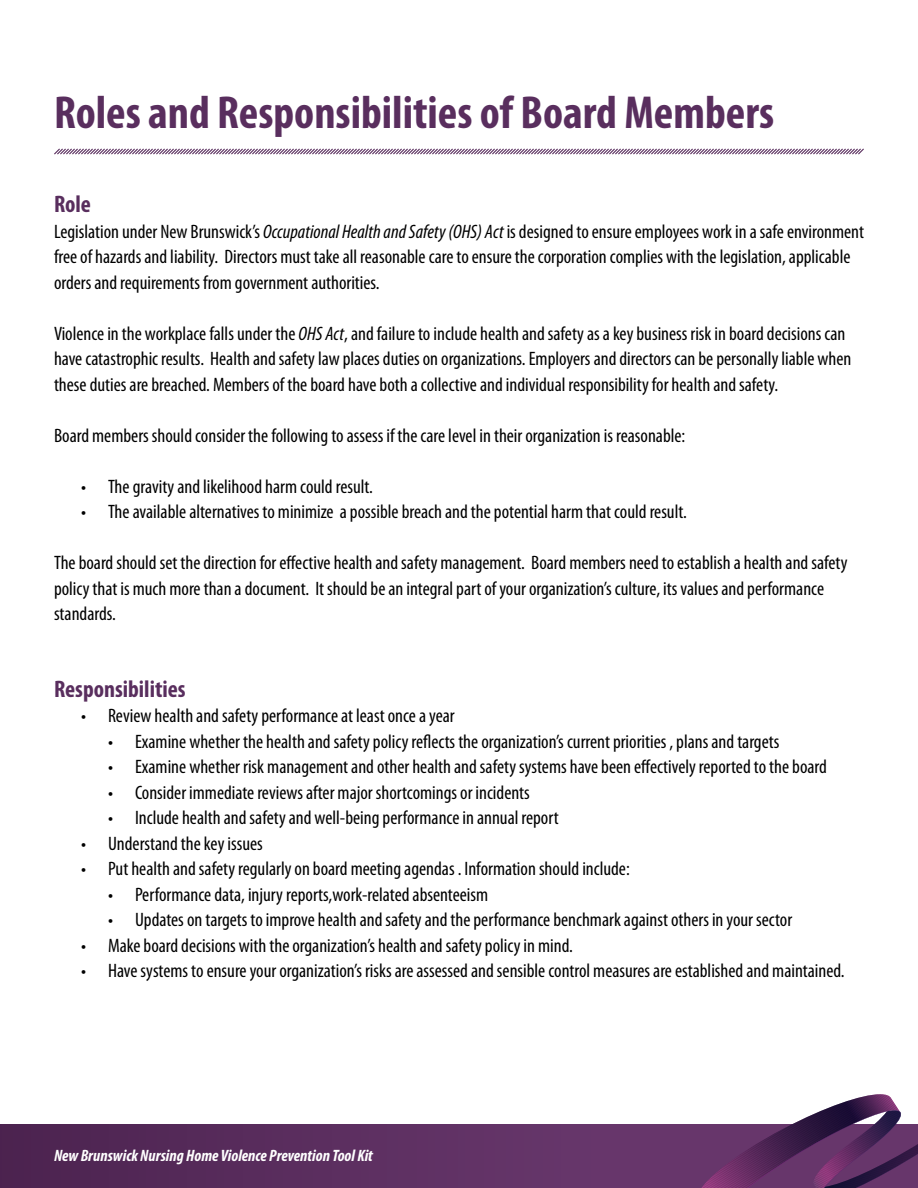
<style>
.page{position:relative;width:918px;height:1188px;background:#fff}
.page>*{position:absolute;margin:0;border:0;box-sizing:border-box;transform-origin:0 0}
.t1{font:700 condensed 46.5px "Myriad Pro";color:#592e5e}
.t2{font:700 condensed 24px "Myriad Pro";color:#592e5e}
.t3{font:condensed 19.5px/25.5px "Myriad Pro";color:#000}
.t4{font:italic 700 condensed 16.5px "Myriad Pro";color:#fff}
.s1{font-style:italic}
</style>
<div class="page">
<svg style="left:0;top:1125px;width:688px;height:63px;background:#5b2e5f"></svg>
<svg style="left:688px;top:1094px;width:230px;height:94px"></svg>
<svg style="left:54px;top:148px;width:810px;height:7px"></svg>
<h1 class="t1" style="left:54px;top:83px;width:722px">Roles and Responsibilities of Board Members</h1>
<p class="t2" style="left:54px;top:189px;width:39px">Role</p>
<p class="t3" style="left:54px;top:218px;width:812px">Legislation under New Brunswick’s <span class="s1">Occupational Health and Safety (OHS) Act</span> is designed to ensure employees work in a safe environment free of hazards and liability. Directors must take all reasonable care to ensure the corporation complies with the legislation, applicable orders and requirements from government authorities.</p>
<p class="t3" style="left:54px;top:320px;width:799px">Violence in the workplace falls under the <span class="s1">OHS Act</span>, and failure to include health and safety as a key business risk in board decisions can have catastrophic results. Health and safety law places duties on organizations. Employers and directors can be personally liable when these duties are breached. Members of the board have both a collective and individual responsibility for health and safety.</p>
<p class="t3" style="left:54px;top:422px;width:633px">Board members should consider the following to assess if the care level in their organization is reasonable:</p>
<p class="t3" style="left:81px;top:473px;width:294px">• The gravity and likelihood harm could result.</p>
<p class="t3" style="left:81px;top:499px;width:607px">• The available alternatives to minimize a possible breach and the potential harm that could result.</p>
<p class="t3" style="left:54px;top:550px;width:795px">The board should set the direction for effective health and safety management. Board members need to establish a health and safety policy that is much more than a document. It should be an integral part of your organization’s culture, its values and performance standards.</p>
<p class="t2" style="left:54px;top:674px;width:133px">Responsibilities</p>
<p class="t3" style="left:81px;top:703px;width:375px">• Review health and safety performance at least once a year</p>
<p class="t3" style="left:108px;top:728px;width:673px">• Examine whether the health and safety policy reflects the organization’s current priorities , plans and targets</p>
<p class="t3" style="left:108px;top:754px;width:720px">• Examine whether risk management and other health and safety systems have been effectively reported to the board</p>
<p class="t3" style="left:108px;top:779px;width:423px">• Consider immediate reviews after major shortcomings or incidents</p>
<p class="t3" style="left:108px;top:805px;width:452px">• Include health and safety and well-being performance in annual report</p>
<p class="t3" style="left:81px;top:831px;width:183px">• Understand the key issues</p>
<p class="t3" style="left:81px;top:856px;width:550px">• Put health and safety regularly on board meeting agendas . Information should include:</p>
<p class="t3" style="left:108px;top:882px;width:382px">• Performance data, injury reports,work-related absenteeism</p>
<p class="t3" style="left:108px;top:907px;width:686px">• Updates on targets to improve health and safety and the performance benchmark against others in your sector</p>
<p class="t3" style="left:81px;top:933px;width:493px">• Make board decisions with the organization’s health and safety policy in mind.</p>
<p class="t3" style="left:81px;top:958px;width:765px">• Have systems to ensure your organization’s risks are assessed and sensible control measures are established and maintained.</p>
<p class="t4" style="left:54px;top:1145px;width:320px">New Brunswick Nursing Home Violence Prevention Tool Kit</p>
</div>
